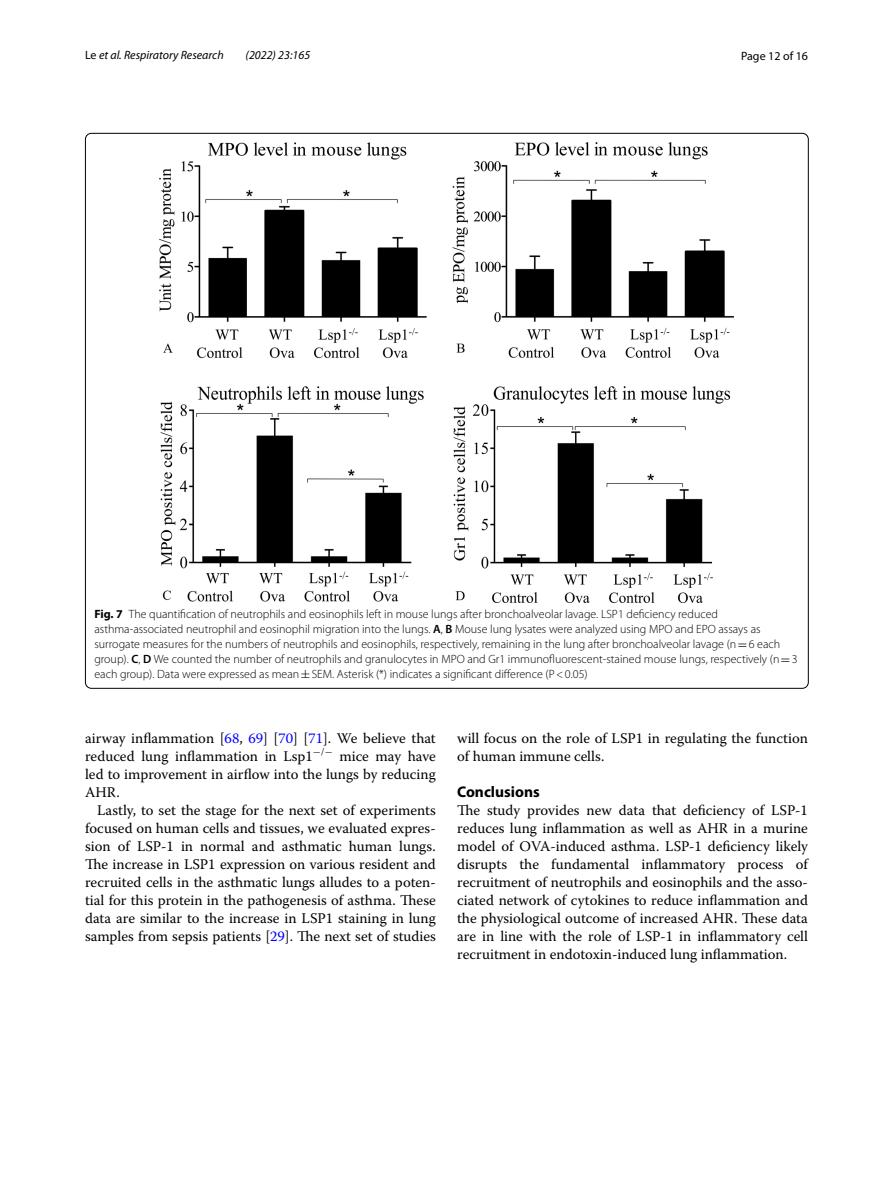
<style>
.page{position:relative;width:893px;height:1187px;background:#fff}
.page>*{position:absolute;margin:0;border:0;box-sizing:border-box;transform-origin:0 0}
.t1{font:700 15.45px "Myriad Pro";color:#000}
.t2{font:14.7px/18px "Warnock Pro";color:#000;text-align:justify}
.t3{font:300 12px/15px "Myriad Pro";color:#000}
.t4{font:italic 12px "Myriad Pro";color:#000}
.t5{font:12px "Myriad Pro";color:#000}
.s1{font-style:normal}
.s2{font-weight:700}
.s3{font-weight:600}
.s4{font-family:"MTSY";font-weight:400}
.s5{color:#00f}
</style>
<div class="page">
<img style="left:160px;top:142px;width:574px;height:461px">
<p class="t4" style="left:85px;top:48px;width:140px"><span class="s1">Le</span> et al. Respiratory Research</p>
<p class="t4" style="left:246px;top:48px;width:66px">(2022) 23:165</p>
<p class="t5" style="left:741px;top:48px;width:68px">Page 12 of 16</p>
<p class="t3" style="left:94px;top:606px;width:705px"><span class="s2">Fig. 7</span> The quantification of neutrophils and eosinophils left in mouse lungs after bronchoalveolar lavage. LSP1 deficiency reduced asthma-associated neutrophil and eosinophil migration into the lungs. <span class="s3">A</span>, <span class="s3">B</span> Mouse lung lysates were analyzed using MPO and EPO assays as surrogate measures for the numbers of neutrophils and eosinophils, respectively, remaining in the lung after bronchoalveolar lavage (n<span class="s4">=</span>6 each group). <span class="s3">C</span>, <span class="s3">D</span> We counted the number of neutrophils and granulocytes in MPO and Gr1 immunofluorescent-stained mouse lungs, respectively (n<span class="s4">=</span>3 each group). Data were expressed as mean<span class="s4">±</span>SEM. Asterisk (*) indicates a significant difference (P&lt;0.05)</p>
<p class="t2" style="left:85px;top:729px;width:352px">airway inflammation [<span class="s5">68</span>, <span class="s5">69</span>] [<span class="s5">70</span>] [<span class="s5">71</span>]. We believe that reduced lung inflammation in Lsp1<sup>−</sup><sup>/</sup><sup>−</sup> mice may have led to improvement in airflow into the lungs by reducing AHR.</p>
<p class="t2" style="left:85px;top:801px;width:352px;text-indent:12px">Lastly, to set the stage for the next set of experiments focused on human cells and tissues, we evaluated expres&shy;sion of LSP-1 in normal and asthmatic human lungs.<br>The increase in LSP1 expression on various resident and recruited cells in the asthmatic lungs alludes to a poten&shy;tial for this protein in the pathogenesis of asthma. These data are similar to the increase in LSP1 staining in lung samples from sepsis patients [<span class="s5">29</span>]. The next set of studies</p>
<p class="t2" style="left:457px;top:729px;width:352px">will focus on the role of LSP1 in regulating the function of human immune cells.</p>
<p class="t1" style="left:457px;top:782px;width:84px">Conclusions</p>
<p class="t2" style="left:457px;top:801px;width:352px">The study provides new data that deficiency of LSP-1 reduces lung inflammation as well as AHR in a murine model of OVA-induced asthma. LSP-1 deficiency likely disrupts the fundamental inflammatory process of recruitment of neutrophils and eosinophils and the asso&shy;ciated network of cytokines to reduce inflammation and the physiological outcome of increased AHR. These data are in line with the role of LSP-1 in inflammatory cell recruitment in endotoxin-induced lung inflammation.</p>
</div>
